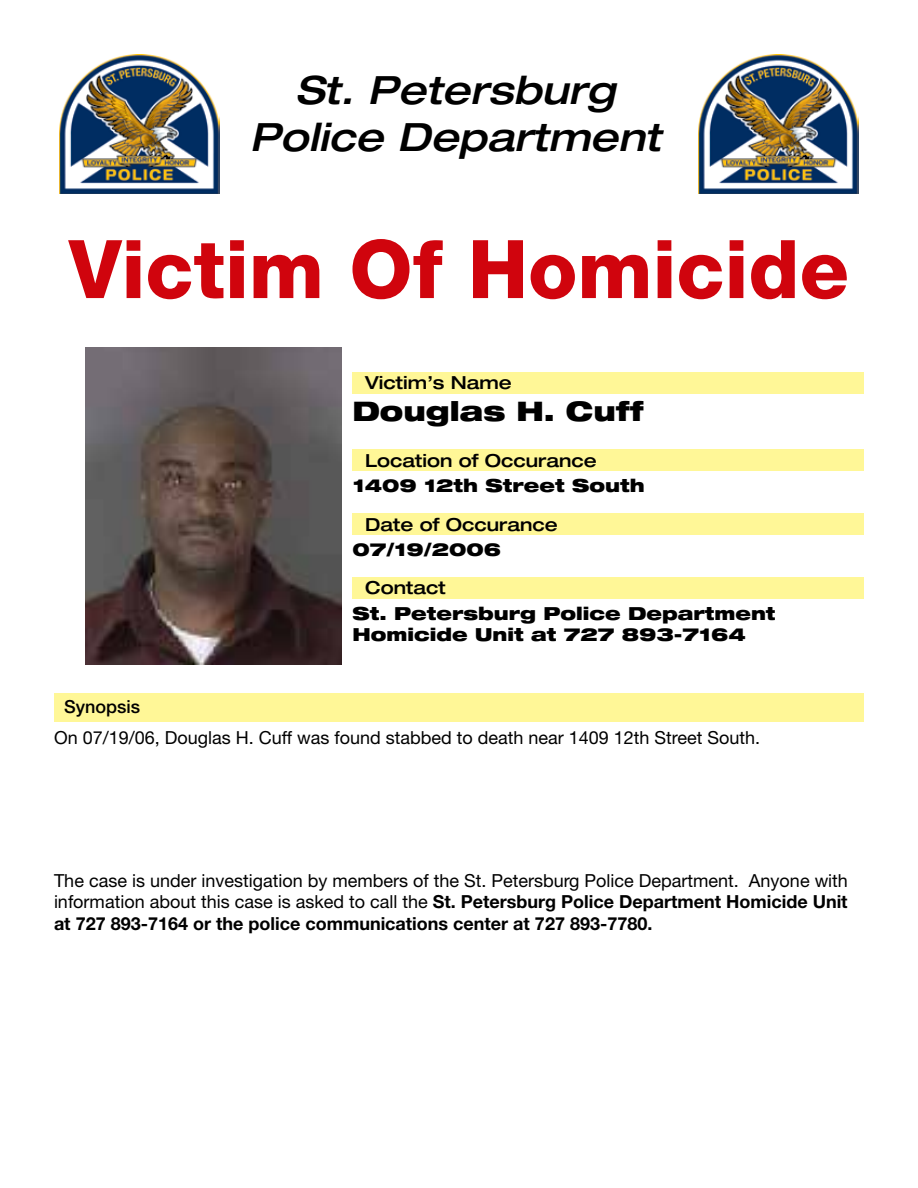
<style>
.page{position:relative;width:918px;height:1188px;background:#fff}
.page>*{position:absolute;margin:0;border:0;box-sizing:border-box;transform-origin:0 0}
.t1{font:800 81px "Helvetica Neue LT Std";color:#d0040d}
.t2{font:italic 500 expanded 39px/46.8px "Helvetica Neue LT Std";color:#000;text-align:center}
.vic_name{font:900 expanded 27px "Helvetica Neue LT Std";color:#000}
.t3{font:18px/21.6px "Helvetica Neue LT Std";color:#000;text-align:justify}
.address{font:900 expanded 18px/21.6px "Helvetica Neue LT Std";color:#000}
.t4{font:500 expanded 18px "Helvetica Neue LT Std";color:#000}
.t5{font:500 18px "Helvetica Neue LT Std";color:#000}
.s1{font-weight:700}
</style>
<div class="page">
<img style="left:698px;top:54px;width:161px;height:140px">
<img style="left:59px;top:54px;width:161px;height:140px">
<img style="left:85px;top:347px;width:256px;height:318px">
<div style="left:54px;top:693px;width:810px;height:28px;background:#fff797"></div>
<div style="left:352px;top:577px;width:512px;height:21px;background:#fff797"></div>
<div style="left:352px;top:513px;width:512px;height:22px;background:#fff797"></div>
<div style="left:352px;top:372px;width:512px;height:22px;background:#fff797"></div>
<div style="left:352px;top:450px;width:512px;height:21px;background:#fff797"></div>
<p class="t2" style="left:250px;top:67px;width:412px">St. Petersburg<br>Police Department</p>
<p class="t1" style="left:69px;top:221px;width:782px">Victim Of Homicide</p>
<p class="t4" style="left:365px;top:372px;width:148px">Victim’s Name</p>
<p class="vic_name" style="left:352px;top:394px;width:293px">Douglas H. Cuff</p>
<p class="t4" style="left:365px;top:449px;width:233px">Location of Occurance</p>
<p class="address" style="left:353px;top:474px;width:293px">1409 12th Street South</p>
<p class="t4" style="left:365px;top:513px;width:194px">Date of Occurance</p>
<p class="address" style="left:352px;top:538px;width:150px">07/19/2006</p>
<p class="t4" style="left:365px;top:577px;width:82px">Contact</p>
<p class="t5" style="left:64px;top:696px;width:78px">Synopsis</p>
<p class="address" style="left:352px;top:602px;width:425px">St. Petersburg Police Department<br>Homicide Unit at 727 893-7164</p>
<p class="t3" style="left:54px;top:727px;width:708px">On 07/19/06, Douglas H. Cuff was found stabbed to death near 1409 12th Street South.</p>
<p class="t3" style="left:54px;top:869px;width:795px">The case is under investigation by members of the St. Petersburg Police Department. Anyone with information about this case is asked to call the <span class="s1">St. Petersburg Police Department Homicide Unit at 727 893-7164 or the police communications center at 727 893-7780.</span></p>
</div>
